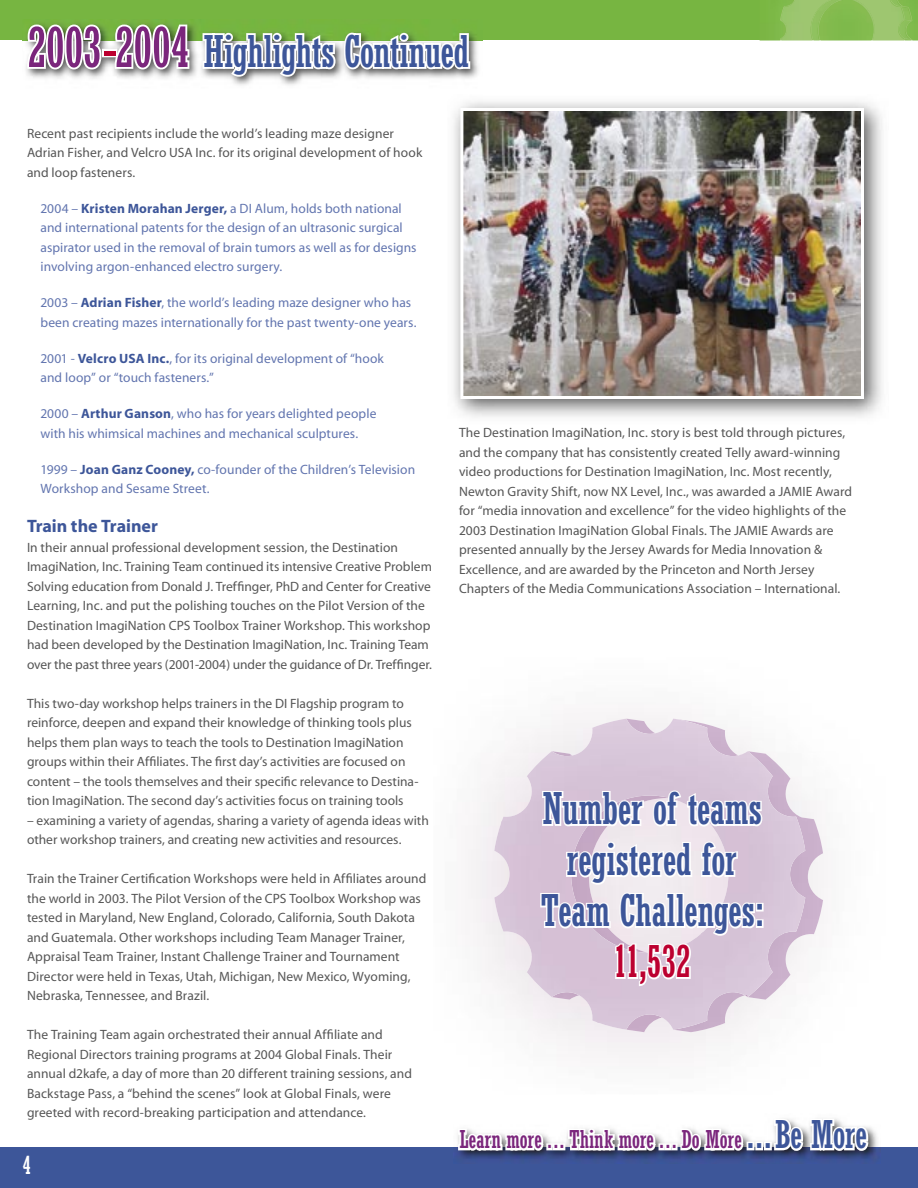
<style>
.page{position:relative;width:918px;height:1188px;background:#fff}
.page>*{position:absolute;margin:0;border:0;box-sizing:border-box;transform-origin:0 0}
.t1{font:condensed 48px/51px "Rockwell B";letter-spacing:-.01em;color:#3d5699;text-align:center}
.t2{font:condensed 48px "Rockwell B";color:#bc0030}
.t3{font:condensed 27px "Rockwell B";letter-spacing:-.01em;color:#7b267c}
.t4{font:condensed 27px "Rockwell B";color:#fff}
.t5{font:700 18px "Myriad";letter-spacing:-.005em;color:#3d5699}
.t6{font:13.5px/19.5px "Myriad";letter-spacing:.005em;color:#565656}
.t7{font:13.5px/19.5px "Myriad";letter-spacing:.005em;color:#6275af}
.s1{font-size:60px;color:#7b267c}
.s2{font-size:60px;color:#bc0030}
.s3{font-weight:700;color:#3d5699}
.s4{font-size:42px;color:#3d5699}
</style>
<div class="page">
<div style="left:0;top:0;width:918px;height:40px;background:#77b541"></div>
<img style="left:912px;top:19px;width:2px;height:21px">
<img style="left:760px;top:40px;width:20px;height:1px">
<img style="left:779px;top:24px;width:1px;height:16px">
<img style="left:905px;top:3px;width:4px;height:35px">
<img style="left:787px;top:0;width:108px;height:41px">
<img style="left:906px;top:7px;width:6px;height:31px">
<svg style="left:905px;top:0;width:3px;height:8px"></svg>
<div style="left:783px;top:1px;width:107px;height:38px;background:#9ec670"></div>
<svg style="left:895px;top:38px;width:17px;height:3px"></svg>
<img style="left:890px;top:0;width:15px;height:40px">
<svg style="left:790px;top:0;width:5px;height:6px"></svg>
<img style="left:781px;top:40px;width:32px;height:1px">
<img style="left:780px;top:7px;width:7px;height:33px">
<svg style="left:899px;top:20px;width:13px;height:6px"></svg>
<img style="left:813px;top:40px;width:26px;height:1px">
<img style="left:857px;top:40px;width:15px;height:1px">
<img style="left:814px;top:0;width:61px;height:40px">
<div style="left:0;top:1148px;width:918px;height:40px;background:#3d5699"></div>
<img style="left:22px;top:25px;width:460px;height:60px">
<svg style="left:25px;top:23px;width:78px;height:48px"></svg>
<div style="left:102px;top:49px;width:15px;height:8px;border:4px solid #fff"></div>
<svg style="left:113px;top:23px;width:78px;height:48px"></svg>
<svg style="left:201px;top:31px;width:271px;height:48px"></svg>
<img style="left:453px;top:101px;width:429px;height:316px">
<img style="left:460px;top:108px;width:404px;height:291px">
<img style="left:626px;top:1030px;width:36px;height:2px">
<img style="left:673px;top:1030px;width:66px;height:2px">
<img style="left:494px;top:719px;width:258px;height:103px">
<img style="left:494px;top:822px;width:104px;height:208px">
<img style="left:701px;top:828px;width:70px;height:202px">
<img style="left:598px;top:997px;width:104px;height:33px">
<img style="left:571px;top:796px;width:82px;height:44px">
<img style="left:626px;top:719px;width:25px;height:15px">
<img style="left:748px;top:751px;width:57px;height:221px">
<img style="left:673px;top:719px;width:47px;height:34px">
<svg style="left:541px;top:789px;width:104px;height:39px"></svg>
<svg style="left:651px;top:789px;width:113px;height:39px"></svg>
<svg style="left:539px;top:840px;width:226px;height:157px"></svg>
<img style="left:454px;top:1127px;width:426px;height:33px">
<svg style="left:456px;top:1127px;width:89px;height:32px"></svg>
<div style="left:546px;top:1143px;width:7px;height:7px;border:4px solid #fff"></div>
<div style="left:553px;top:1143px;width:6px;height:7px;border:4px solid #fff"></div>
<div style="left:559px;top:1143px;width:6px;height:7px;border:4px solid #fff"></div>
<svg style="left:566px;top:1127px;width:92px;height:32px"></svg>
<div style="left:659px;top:1143px;width:6px;height:7px;border:4px solid #fff"></div>
<div style="left:665px;top:1143px;width:6px;height:7px;border:4px solid #fff"></div>
<div style="left:671px;top:1143px;width:7px;height:7px;border:4px solid #fff"></div>
<svg style="left:679px;top:1127px;width:66px;height:33px"></svg>
<div style="left:747px;top:1142px;width:7px;height:8px;border:4px solid #fff"></div>
<div style="left:755px;top:1142px;width:8px;height:8px;border:4px solid #fff"></div>
<div style="left:764px;top:1142px;width:8px;height:8px;border:4px solid #fff"></div>
<svg style="left:771px;top:766px;width:99px;height:394px"></svg>
<h1 class="t1" style="left:27px;top:29px;width:444px"><span class="s1">2003</span><span class="s2">-</span><span class="s1">2004</span> Highlights Continued</h1>
<p class="t6" style="left:27px;top:124px;width:397px">Recent past recipients include the world’s leading maze designer<br>Adrian Fisher, and Velcro USA Inc. for its original development of hook and loop fasteners.</p>
<p class="t7" style="left:40px;top:199px;width:378px">2004 – <span class="s3">Kristen Morahan Jerger,</span> a DI Alum, holds both national and international patents for the design of an ultrasonic surgical aspirator used in the removal of brain tumors as well as for designs involving argon-enhanced electro surgery.</p>
<p class="t7" style="left:40px;top:293px;width:378px">2003 – <span class="s3">Adrian Fisher</span>, the world’s leading maze designer who has been creating mazes internationally for the past twenty-one years.</p>
<p class="t7" style="left:40px;top:349px;width:345px">2001 - <span class="s3">Velcro USA Inc.</span>, for its original development of “hook and loop” or “touch fasteners.”</p>
<p class="t7" style="left:40px;top:404px;width:338px">2000 – <span class="s3">Arthur Ganson</span>, who has for years delighted people with his whimsical machines and mechanical sculptures.</p>
<p class="t7" style="left:40px;top:460px;width:376px">1999 – <span class="s3">Joan Ganz Cooney,</span> co-founder of the Children’s Television<br>Workshop and Sesame Street.</p>
<h3 class="t5" style="left:27px;top:517px;width:132px">Train the Trainer</h3>
<p class="t6" style="left:27px;top:538px;width:406px">In their annual professional development session, the Destination ImagiNation, Inc. Training Team continued its intensive Creative Problem Solving education from Donald J. Treffinger, PhD and Center for Creative Learning, Inc. and put the polishing touches on the Pilot Version of the Destination ImagiNation CPS Toolbox Trainer Workshop. This workshop had been developed by the Destination ImagiNation, Inc. Training Team over the past three years (2001-2004) under the guidance of Dr. Treffinger.</p>
<p class="t6" style="left:27px;top:694px;width:393px">This two-day workshop helps trainers in the DI Flagship program to reinforce, deepen and expand their knowledge of thinking tools plus helps them plan ways to teach the tools to Destination ImagiNation groups within their Affiliates. The first day’s activities are focused on content – the tools themselves and their specific relevance to Destina&shy;tion ImagiNation. The second day’s activities focus on training tools</p>
<p class="t6" style="left:27px;top:811px;width:403px">– examining a variety of agendas, sharing a variety of agenda ideas with other workshop trainers, and creating new activities and resources.</p>
<p class="t6" style="left:27px;top:869px;width:401px">Train the Trainer Certification Workshops were held in Affiliates around the world in 2003. The Pilot Version of the CPS Toolbox Workshop was tested in Maryland, New England, Colorado, California, South Dakota and Guatemala. Other workshops including Team Manager Trainer, Appraisal Team Trainer, Instant Challenge Trainer and Tournament Director were held in Texas, Utah, Michigan, New Mexico, Wyoming, Nebraska, Tennessee, and Brazil.</p>
<p class="t6" style="left:27px;top:1025px;width:387px">The Training Team again orchestrated their annual Affiliate and Regional Directors training programs at 2004 Global Finals. Their annual d2kafe, a day of more than 20 different training sessions, and Backstage Pass, a “behind the scenes” look at Global Finals, were greeted with record-breaking participation and attendance.</p>
<h2 class="t4" style="left:22px;top:1147px;width:11px">4</h2>
<p class="t6" style="left:459px;top:423px;width:395px">The Destination ImagiNation, Inc. story is best told through pictures, and the company that has consistently created Telly award-winning video productions for Destination ImagiNation, Inc. Most recently, Newton Gravity Shift, now NX Level, Inc., was awarded a JAMIE Award for “media innovation and excellence” for the video highlights of the 2003 Destination ImagiNation Global Finals. The JAMIE Awards are presented annually by the Jersey Awards for Media Innovation &amp; Excellence, and are awarded by the Princeton and North Jersey Chapters of the Media Communications Association – International.</p>
<h1 class="t1" style="left:540px;top:787px;width:225px">Number of teams registered for<br>Team Challenges:</h1>
<h1 class="t2" style="left:612px;top:929px;width:81px">11,532</h1>
<h2 class="t3" style="left:459px;top:1121px;width:410px">Learn more ... Think more ... Do More <span class="s4">...Be More</span></h2>
</div>
